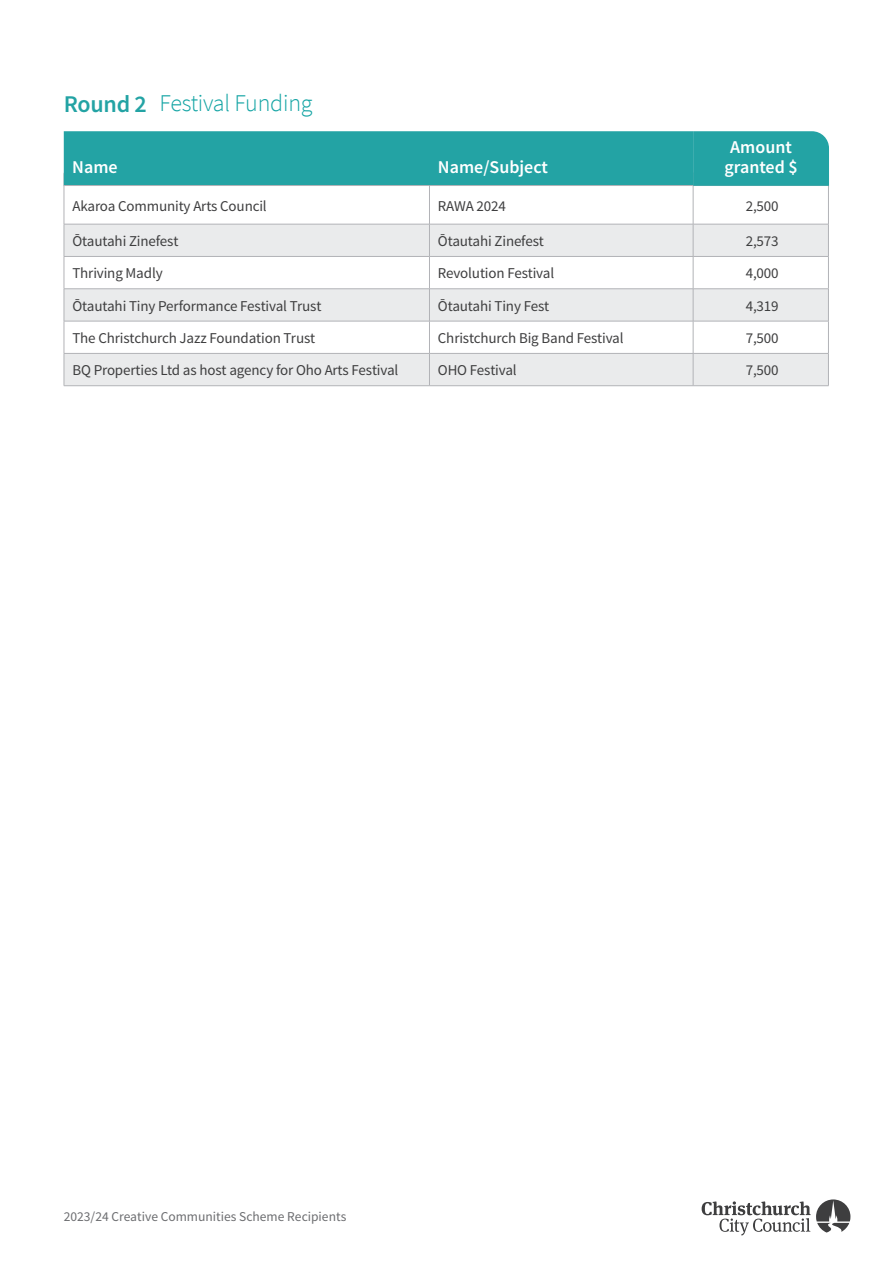
<style>
.page{position:relative;width:893px;height:1263px;background:#fff}
.page>*{position:absolute;margin:0;border:0;box-sizing:border-box;transform-origin:0 0}
.t1{font:300 24px "Source Sans Pro";letter-spacing:-.01em;color:#13a4a4}
.t2{font:600 24px "Source Sans Pro";letter-spacing:-.01em;color:#23a3a4}
.t3{font:600 18px/19.5px "Source Sans Pro";color:#fff;text-align:center}
.t4{font:15px "Source Sans Pro";letter-spacing:-.01em;color:#3e3e3f}
.t5{font:13.5px "Source Sans Pro";color:#6c6d70}
</style>
<div class="page">
<svg style="left:65px;top:225px;width:763px;height:160px;fill:#eaebec"></svg>
<hr style="left:64px;top:173px;width:1px;height:51px;background:#b2b3b7">
<hr style="left:429px;top:173px;width:1px;height:51px;background:#b2b3b7">
<hr style="left:693px;top:173px;width:1px;height:51px;background:#b2b3b7">
<hr style="left:828px;top:173px;width:1px;height:51px;background:#b2b3b7">
<hr style="left:64px;top:224px;width:365px;height:1px;background:#b2b3b7">
<hr style="left:64px;top:224px;width:1px;height:32px;background:#b2b3b7">
<hr style="left:429px;top:224px;width:264px;height:1px;background:#b2b3b7">
<hr style="left:429px;top:224px;width:1px;height:32px;background:#b2b3b7">
<hr style="left:693px;top:224px;width:136px;height:1px;background:#b2b3b7">
<hr style="left:693px;top:224px;width:1px;height:32px;background:#b2b3b7">
<hr style="left:828px;top:224px;width:1px;height:32px;background:#b2b3b7">
<hr style="left:64px;top:256px;width:365px;height:1px;background:#b2b3b7">
<hr style="left:64px;top:257px;width:1px;height:32px;background:#b2b3b7">
<hr style="left:429px;top:256px;width:264px;height:1px;background:#b2b3b7">
<hr style="left:429px;top:257px;width:1px;height:32px;background:#b2b3b7">
<hr style="left:693px;top:256px;width:136px;height:1px;background:#b2b3b7">
<hr style="left:693px;top:257px;width:1px;height:32px;background:#b2b3b7">
<hr style="left:828px;top:257px;width:1px;height:32px;background:#b2b3b7">
<hr style="left:64px;top:288px;width:365px;height:1px;background:#b2b3b7">
<hr style="left:64px;top:289px;width:1px;height:32px;background:#b2b3b7">
<hr style="left:429px;top:288px;width:264px;height:1px;background:#b2b3b7">
<hr style="left:429px;top:289px;width:1px;height:32px;background:#b2b3b7">
<hr style="left:693px;top:288px;width:136px;height:1px;background:#b2b3b7">
<hr style="left:693px;top:289px;width:1px;height:32px;background:#b2b3b7">
<hr style="left:828px;top:289px;width:1px;height:32px;background:#b2b3b7">
<hr style="left:64px;top:321px;width:365px;height:1px;background:#b2b3b7">
<hr style="left:64px;top:321px;width:1px;height:32px;background:#b2b3b7">
<hr style="left:429px;top:321px;width:264px;height:1px;background:#b2b3b7">
<hr style="left:429px;top:321px;width:1px;height:32px;background:#b2b3b7">
<hr style="left:693px;top:321px;width:136px;height:1px;background:#b2b3b7">
<hr style="left:693px;top:321px;width:1px;height:32px;background:#b2b3b7">
<hr style="left:828px;top:321px;width:1px;height:32px;background:#b2b3b7">
<hr style="left:64px;top:353px;width:365px;height:1px;background:#b2b3b7">
<hr style="left:64px;top:354px;width:1px;height:32px;background:#b2b3b7">
<hr style="left:429px;top:353px;width:264px;height:1px;background:#b2b3b7">
<hr style="left:429px;top:354px;width:1px;height:32px;background:#b2b3b7">
<hr style="left:693px;top:353px;width:136px;height:1px;background:#b2b3b7">
<hr style="left:693px;top:354px;width:1px;height:32px;background:#b2b3b7">
<hr style="left:828px;top:354px;width:1px;height:32px;background:#b2b3b7">
<hr style="left:64px;top:385px;width:365px;height:1px;background:#b2b3b7">
<hr style="left:429px;top:385px;width:264px;height:1px;background:#b2b3b7">
<hr style="left:693px;top:385px;width:136px;height:1px;background:#b2b3b7">
<div style="left:64px;top:131px;width:765px;height:55px;background:#23a3a4"></div>
<svg style="left:702px;top:1199px;width:148px;height:36px"></svg>
<h1 class="t2" style="left:64px;top:89px;width:85px">Round 2</h1>
<h1 class="t1" style="left:159px;top:89px;width:155px">Festival Funding</h1>
<p class="t3" style="left:72px;top:157px;width:47px">Name</p>
<p class="t3" style="left:438px;top:157px;width:112px">Name/Subject</p>
<p class="t3" style="left:724px;top:137px;width:75px">Amount granted $</p>
<p class="t4" style="left:72px;top:197px;width:196px">Akaroa Community Arts Council</p>
<p class="t4" style="left:438px;top:197px;width:69px">RAWA 2024</p>
<p class="t4" style="left:746px;top:197px;width:34px">2,500</p>
<p class="t4" style="left:72px;top:232px;width:107px">Ōtautahi Zinefest</p>
<p class="t4" style="left:438px;top:232px;width:107px">Ōtautahi Zinefest</p>
<p class="t4" style="left:746px;top:232px;width:34px">2,573</p>
<p class="t4" style="left:72px;top:264px;width:92px">Thriving Madly</p>
<p class="t4" style="left:438px;top:264px;width:118px">Revolution Festival</p>
<p class="t4" style="left:746px;top:264px;width:34px">4,000</p>
<p class="t4" style="left:72px;top:296px;width:250px">Ōtautahi Tiny Performance Festival Trust</p>
<p class="t4" style="left:438px;top:296px;width:113px">Ōtautahi Tiny Fest</p>
<p class="t4" style="left:746px;top:296px;width:34px">4,319</p>
<p class="t4" style="left:72px;top:329px;width:244px">The Christchurch Jazz Foundation Trust</p>
<p class="t4" style="left:438px;top:329px;width:187px">Christchurch Big Band Festival</p>
<p class="t4" style="left:746px;top:329px;width:34px">7,500</p>
<p class="t4" style="left:72px;top:361px;width:327px">BQ Properties Ltd as host agency for Oho Arts Festival</p>
<p class="t4" style="left:438px;top:361px;width:80px">OHO Festival</p>
<p class="t4" style="left:746px;top:361px;width:34px">7,500</p>
<p class="t5" style="left:64px;top:1208px;width:284px">2023/24 Creative Communities Scheme Recipients</p>
</div>
